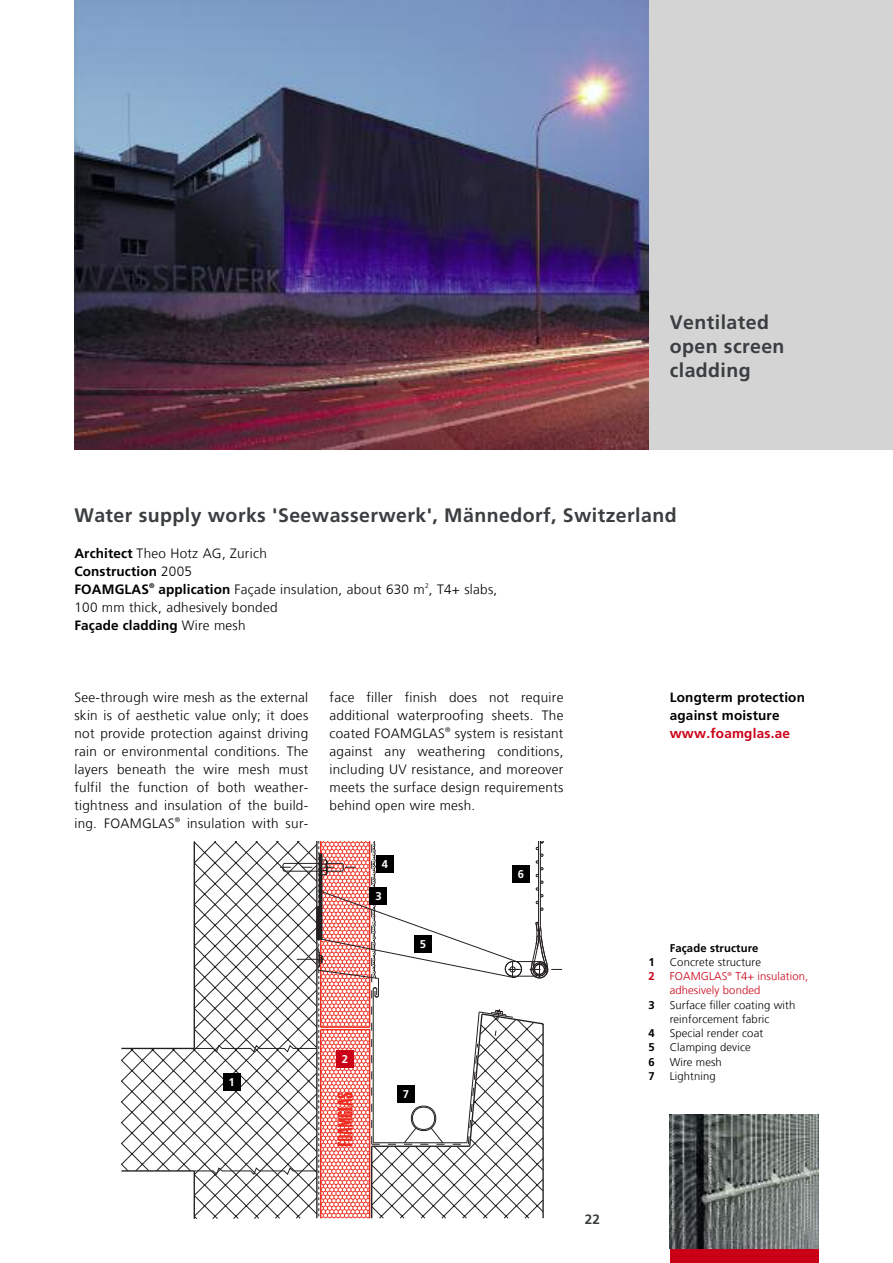
<style>
.page{position:relative;width:893px;height:1263px;background:#fff}
.page>*{position:absolute;margin:0;border:0;box-sizing:border-box;transform-origin:0 0}
.t1{font:700 19.5px/24px "Frutiger LT Com";letter-spacing:.02em;color:#3a3e40}
.t2{font:300 13.5px/18px "Frutiger LT Com";letter-spacing:.02em;color:#000;text-align:justify}
.t3{font:700 13.5px/18px "Frutiger LT Com";letter-spacing:.015em;color:#000}
.t4{font:700 13.5px "Frutiger LT Com";letter-spacing:.015em;color:#ca0016}
.t5{font:700 13.5px "Frutiger LT Com";color:#3a3e40}
.t6{font:300 11.25px/14.2px "Frutiger LT Com";letter-spacing:.01em;color:#000}
.t7{font:300 11.25px/14.2px "Frutiger LT Com";letter-spacing:.01em;color:#ca0016}
.t8{font:700 11.25px "Frutiger LT Com";letter-spacing:.01em;color:#000}
.t9{font:700 11.25px "Frutiger LT Com";color:#fff}
.t10{font:700 11.25px "Frutiger LT Com";color:#ca0016}
.s1{font-weight:700}
</style>
<div class="page">
<div style="left:670px;top:1248px;width:149px;height:15px;background:#ca0016"></div>
<div style="left:648px;top:0;width:245px;height:449px;background:#d4d4d4"></div>
<img style="left:74px;top:0;width:574px;height:449px">
<img style="left:670px;top:1114px;width:149px;height:134px">
<svg style="left:121px;top:841px;width:73px;height:378px"></svg>
<hr style="left:121px;top:1048px;width:73px;height:1px;background:#231f20">
<hr style="left:121px;top:1170px;width:73px;height:1px;background:#231f20">
<svg style="left:194px;top:841px;width:368px;height:378px"></svg>
<div style="left:223px;top:1074px;width:17px;height:17px;background:#000"></div>
<div style="left:337px;top:1051px;width:17px;height:17px;background:#ca0016"></div>
<div style="left:370px;top:888px;width:17px;height:17px;background:#000"></div>
<div style="left:376px;top:855px;width:17px;height:17px;background:#000"></div>
<div style="left:415px;top:935px;width:17px;height:17px;background:#000"></div>
<div style="left:512px;top:866px;width:17px;height:17px;background:#000"></div>
<div style="left:398px;top:1085px;width:17px;height:17px;background:#000"></div>
<h1 class="t1" style="left:670px;top:312px;width:116px">Ventilated open screen cladding</h1>
<h1 class="t1" style="left:74px;top:505px;width:604px">Water supply works 'Seewasserwerk', Männedorf, Switzerland</h1>
<p class="t2" style="left:74px;top:545px;width:424px;text-align:left"><span class="s1">Architect</span> Theo Hotz AG, Zurich<br><span class="s1">Construction</span> 2005<br><span class="s1">FOAMGLAS</span><sup>®</sup> <span class="s1">application</span> Façade insulation, about 630 m<sup>2</sup>, T4+ slabs, 100 mm thick, adhesively bonded<br><span class="s1">Façade cladding</span> Wire mesh</p>
<p class="t2" style="left:74px;top:689px;width:235px">See-through wire mesh as the external skin is of aesthetic value only; it does not provide protection against driving rain or environmental conditions. The layers beneath the wire mesh must fulfil the function of both weather&shy;tightness and insulation of the build&shy;ing. FOAMGLAS<sup>®</sup> insulation with sur-</p>
<p class="t2" style="left:330px;top:689px;width:235px">face filler finish does not require additional waterproofing sheets. The coated FOAMGLAS<sup>®</sup> system is resistant against any weathering conditions, including UV resistance, and moreover meets the surface design requirements behind open wire mesh.</p>
<p class="t9" style="left:229px;top:1078px;width:8px">1</p>
<p class="t9" style="left:382px;top:859px;width:8px">4</p>
<p class="t9" style="left:375px;top:892px;width:8px">3</p>
<p class="t9" style="left:420px;top:939px;width:8px">5</p>
<p class="t9" style="left:342px;top:1055px;width:8px">2</p>
<p class="t9" style="left:403px;top:1089px;width:8px">7</p>
<p class="t9" style="left:518px;top:870px;width:8px">6</p>
<p class="t5" style="left:585px;top:1213px;width:17px">22</p>
<p class="t3" style="left:670px;top:689px;width:137px">Longterm protection against moisture</p>
<p class="t4" style="left:670px;top:727px;width:122px">www.foamglas.ae</p>
<p class="t8" style="left:670px;top:943px;width:90px">Façade structure</p>
<p class="t8" style="left:648px;top:957px;width:8px">1</p>
<p class="t6" style="left:670px;top:956px;width:93px">Concrete structure</p>
<p class="t10" style="left:648px;top:971px;width:8px">2</p>
<p class="t7" style="left:670px;top:970px;width:140px">FOAMGLAS<sup>®</sup> T4+ insulation, adhesively bonded</p>
<p class="t8" style="left:648px;top:1000px;width:8px">3</p>
<p class="t6" style="left:670px;top:998px;width:127px">Surface filler coating with reinforcement fabric</p>
<p class="t8" style="left:648px;top:1028px;width:8px">4</p>
<p class="t6" style="left:670px;top:1027px;width:95px">Special render coat</p>
<p class="t8" style="left:648px;top:1043px;width:8px">5</p>
<p class="t6" style="left:670px;top:1041px;width:83px">Clamping device</p>
<p class="t8" style="left:648px;top:1057px;width:8px">6</p>
<p class="t6" style="left:670px;top:1055px;width:54px">Wire mesh</p>
<p class="t8" style="left:648px;top:1071px;width:8px">7</p>
<p class="t6" style="left:670px;top:1070px;width:48px">Lightning</p>
</div>
